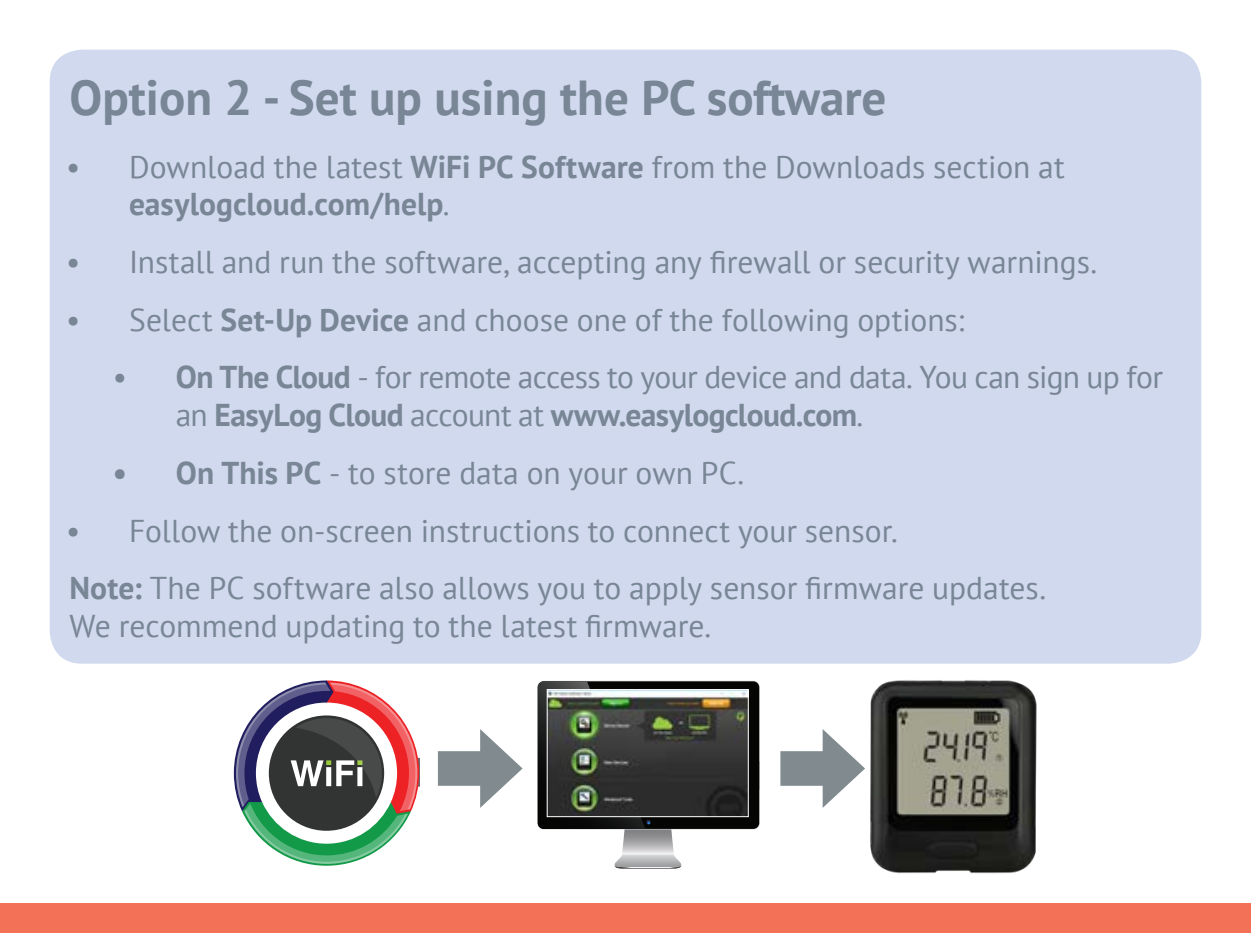
<style>
.page{position:relative;width:1251px;height:933px;background:#fff}
.page>*{position:absolute;margin:0;border:0;box-sizing:border-box;transform-origin:0 0}
.t1{font:700 49px "PT Sans";color:#788695}
.t2{font:31.5px/37.8px "PT Sans";color:#788695}
.t3{font:31.5px/37.8px "PT Sans";letter-spacing:-.02em;color:#788695}
.s1{font-weight:700}
</style>
<div class="page">
<div style="left:50px;top:50px;width:1150px;height:613px;background:#d1d9ee;border-radius:32px"></div>
<img style="left:864px;top:680px;width:173px;height:194px">
<svg style="left:234px;top:680px;width:185px;height:185px"></svg>
<div style="left:438px;top:751px;width:58px;height:34px;background:#818b8f"></div>
<svg style="left:480px;top:729px;width:42px;height:79px"></svg>
<div style="left:780px;top:751px;width:59px;height:34px;background:#818b8f"></div>
<svg style="left:822px;top:729px;width:42px;height:79px"></svg>
<div style="left:0;top:903px;width:1250px;height:30px;background:#f37257"></div>
<div style="left:537px;top:681px;width:222px;height:148px;background:#050504;border-radius:6px"></div>
<svg style="left:537px;top:681px;width:211px;height:187px"></svg>
<img style="left:549px;top:691px;width:197px;height:123px">
<div style="left:547px;top:689px;width:201px;height:127px;border:1px solid #fff"></div>
<p class="t1" style="left:69px;top:65px;width:818px">Option 2 - Set up using the PC software</p>
<p class="t2" style="left:129px;top:147px;width:937px;text-indent:-63px">• Download the latest <span class="s1">WiFi PC Software</span> from the Downloads section at <span class="s1">easylogcloud.com/help</span>.</p>
<p class="t2" style="left:66px;top:242px;width:1032px">• Install and run the software, accepting any firewall or security warnings.</p>
<p class="t2" style="left:66px;top:300px;width:899px">• Select <span class="s1">Set-Up Device</span> and choose one of the following options:</p>
<p class="t3" style="left:176px;top:358px;width:988px;text-indent:-63px">• <span class="s1">On The Cloud</span> - for remote access to your device and data. You can sign up for an <span class="s1">EasyLog Cloud</span> account at <span class="s1">www.easylogcloud.com</span>.</p>
<p class="t2" style="left:113px;top:453px;width:633px"><span class="s1">• On This PC</span> - to store data on your own PC.</p>
<p class="t2" style="left:66px;top:511px;width:833px">• Follow the on-screen instructions to connect your sensor.</p>
<p class="t2" style="left:69px;top:568px;width:977px"><span class="s1">Note:</span> The PC software also allows you to apply sensor firmware updates.<br>We recommend updating to the latest firmware.</p>
</div>
